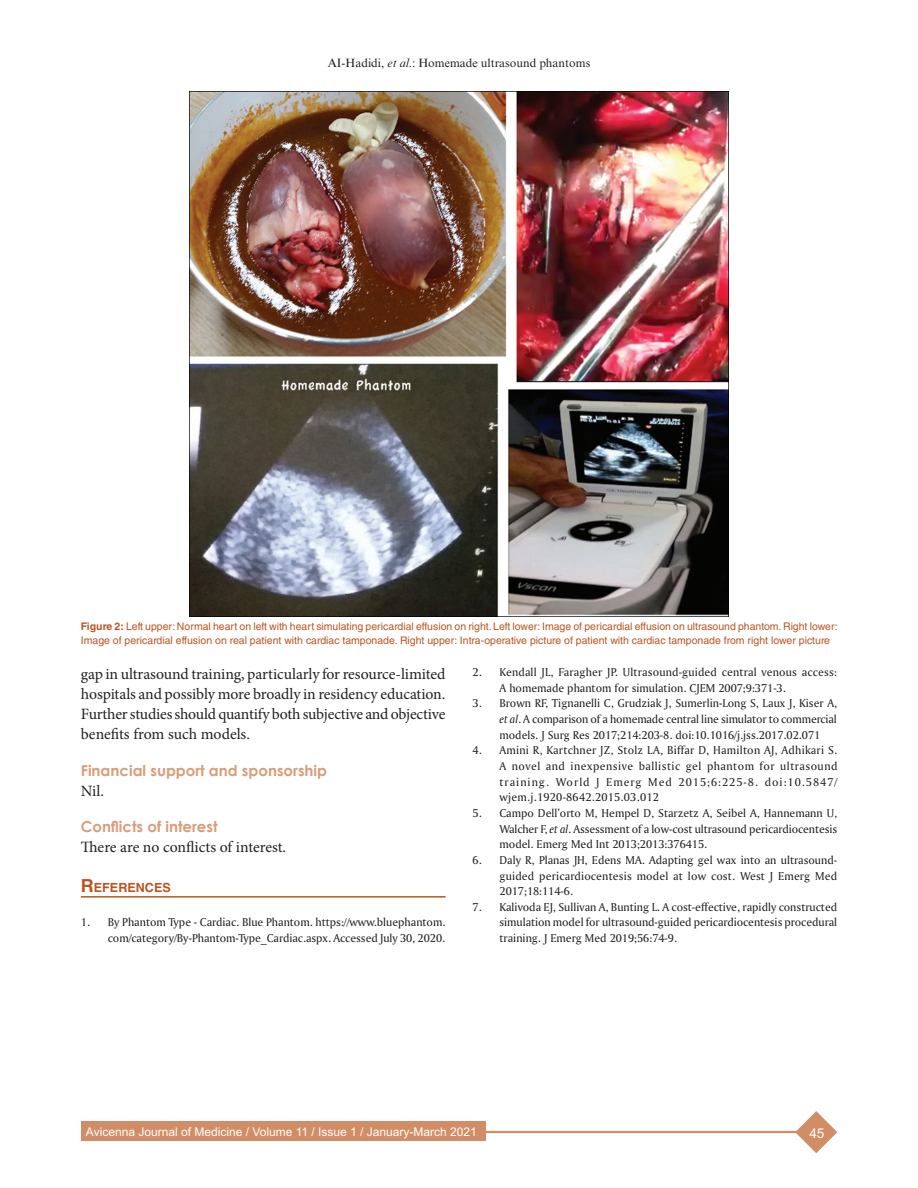
<style>
.page{position:relative;width:918px;height:1188px;background:#fff}
.page>*{position:absolute;margin:0;border:0;box-sizing:border-box;transform-origin:0 0}
.t1{font:15.75px/20.1px "Minion Pro";letter-spacing:-.005em;color:#231f20;text-align:justify}
.t2{font:700 15px "Century Gothic";color:#d89d78}
.t3{font:13.5px "Arial MT Std";color:#fff}
.t4{font:700 12.6px "Helvetica LT Std";color:#b95521}
.t5{font:12px/15.6px "Amerigo BT Roman A";color:#231f20;text-align:justify}
.t6{font:12px "Arial MT Std";color:#fff}
.t7{font:12px "Times New Roman MT Std";color:#231f20}
.t8{font:10.5px/13.5px "Helvetica LT Std";color:#b95521}
.s1{font-style:italic}
.s2{font-weight:700}
.s3{font-size:18px}
.s4{font-family:"Amerigo BT Italic A"}
</style>
<div class="page">
<svg style="left:795px;top:1111px;width:42px;height:42px"></svg>
<hr style="left:412px;top:1131px;width:386px;height:2px;background:#d18d65">
<div style="left:81px;top:1122px;width:405px;height:19px;background:#d18d65"></div>
<hr style="left:81px;top:896px;width:365px;height:2px;background:#b95521">
<img style="left:189px;top:92px;width:540px;height:525px">
<p class="t7" style="left:328px;top:56px;width:264px">AI-Hadidi, <span class="s1">et al</span>.: Homemade ultrasound phantoms</p>
<p class="t8" style="left:81px;top:620px;width:758px"><span class="s2">Figure 2:</span> Left upper: Normal heart on left with heart simulating pericardial effusion on right. Left lower: Image of pericardial effusion on ultrasound phantom. Right lower:<br>Image of pericardial effusion on real patient with cardiac tamponade. Right upper: Intra-operative picture of patient with cardiac tamponade from right lower picture</p>
<h1 class="t1" style="left:81px;top:664px;width:366px">gap in ultrasound training, particularly for resource-limited hospitals and possibly more broadly in residency education.<br>Further studies should quantify both subjective and objective benefits from such models.</h1>
<p class="t2" style="left:81px;top:759px;width:248px">Financial support and sponsorship</p>
<h1 class="t1" style="left:81px;top:781px;width:25px">Nil.</h1>
<p class="t2" style="left:81px;top:815px;width:138px">Conflicts of interest</p>
<h1 class="t1" style="left:81px;top:837px;width:207px">There are no conflicts of interest.</h1>
<p class="t4" style="left:81px;top:880px;width:92px"><span class="s3">R</span>EFERENCES</p>
<p class="t5" style="left:81px;top:914px;width:366px;line-height:16.2px;text-align:right">1. By Phantom Type - Cardiac. Blue Phantom. https://www.bluephantom. com/category/By-Phantom-Type_Cardiac.aspx. Accessed July 30, 2020.</p>
<p class="t5" style="left:500px;top:664px;width:339px;text-indent:-27px">2. Kendall JL, Faragher JP. Ultrasound-guided central venous access:<br>A homemade phantom for simulation. CJEM 2007;9:371-3.</p>
<p class="t5" style="left:500px;top:695px;width:339px;text-indent:-27px">3. Brown RF, Tignanelli C, Grudziak J, Sumerlin-Long S, Laux J, Kiser A, <span class="s4">et al</span>. A comparison of a homemade central line simulator to commercial models. J Surg Res 2017;214:203-8. doi:10.1016/j.jss.2017.02.071</p>
<p class="t5" style="left:500px;top:742px;width:339px;text-indent:-27px">4. Amini R, Kartchner JZ, Stolz LA, Biffar D, Hamilton AJ, Adhikari S.<br>A novel and inexpensive ballistic gel phantom for ultrasound training. World J Emerg Med 2015;6:225-8. doi:10.5847/ wjem.j.1920-8642.2015.03.012</p>
<p class="t5" style="left:500px;top:805px;width:339px;text-indent:-27px">5. Campo Dell’orto M, Hempel D, Starzetz A, Seibel A, Hannemann U, Walcher F, <span class="s4">et al</span>. Assessment of a low-cost ultrasound pericardiocentesis model. Emerg Med Int 2013;2013:376415.</p>
<p class="t5" style="left:500px;top:852px;width:339px;text-indent:-27px">6. Daly R, Planas JH, Edens MA. Adapting gel wax into an ultrasound&shy;guided pericardiocentesis model at low cost. West J Emerg Med 2017;18:114-6.</p>
<p class="t5" style="left:500px;top:899px;width:339px;text-indent:-27px">7. Kalivoda EJ, Sullivan A, Bunting L. A cost-effective, rapidly constructed simulation model for ultrasound-guided pericardiocentesis procedural training. J Emerg Med 2019;56:74-9.</p>
<p class="t6" style="left:86px;top:1125px;width:393px">Avicenna Journal of Medicine / Volume 11 / Issue 1 / January-March 2021</p>
<p class="t3" style="left:809px;top:1125px;width:17px">45</p>
</div>
